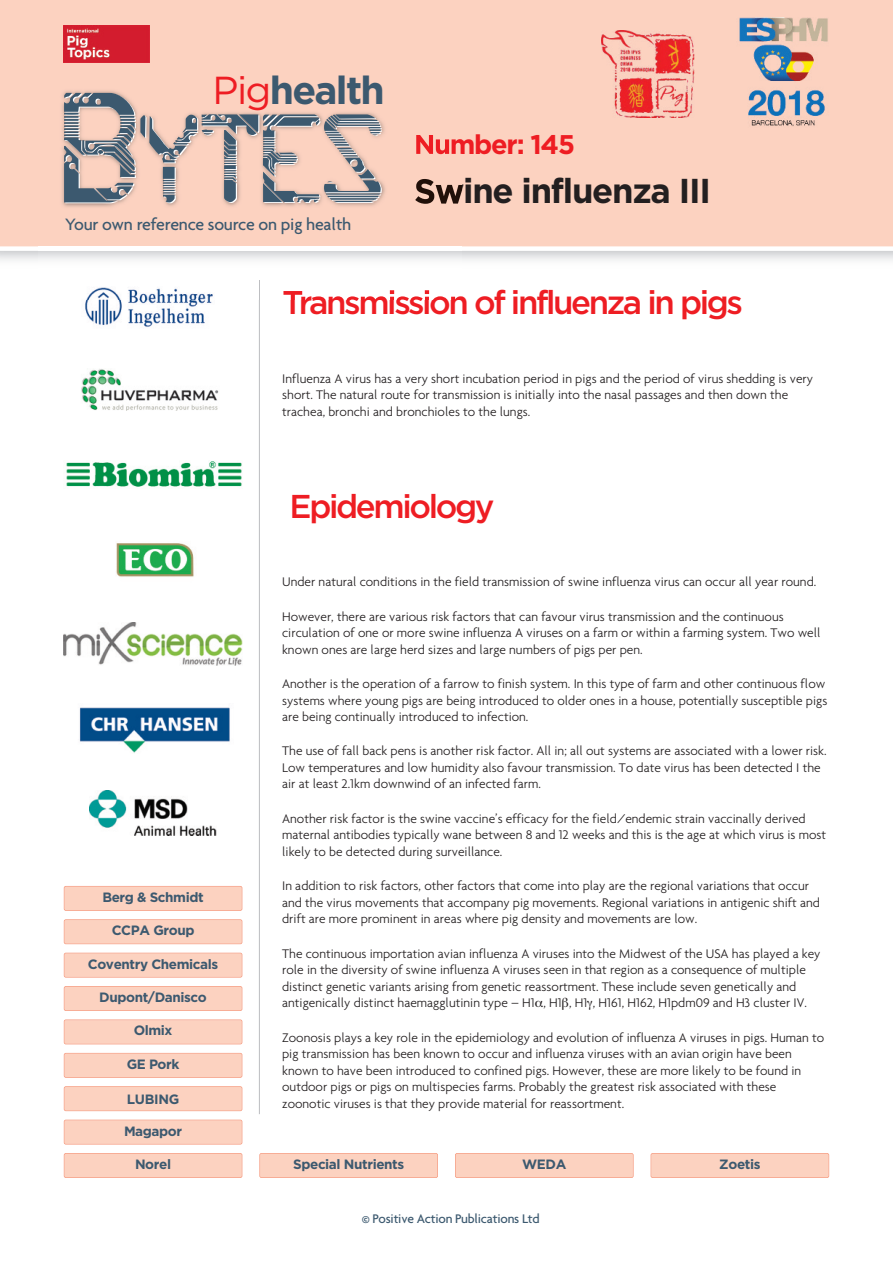
<style>
.page{position:relative;width:893px;height:1263px;background:#fff}
.page>*{position:absolute;margin:0;border:0;box-sizing:border-box;transform-origin:0 0}
.t1{font:127.5px "Circuit";letter-spacing:-.03em;color:#3c596f}
.t2{font:700 39px "Gotham";letter-spacing:-.045em;color:#3c596f}
.t3{font:700 34.5px "Gotham";letter-spacing:-.035em;color:#231f20}
.t4{font:500 33px "Gotham";letter-spacing:-.07em;color:#ee1d23}
.t5{font:700 27px "Gotham";letter-spacing:-.045em;color:#ee1d23}
.t6{font:500 17.85px "Agenda";letter-spacing:-.01em;color:#3c596f}
.t7{font:300 13.5px/16.5px "Agenda";color:#231f20}
.t8{font:700 13.5px "Gotham";letter-spacing:-.03em;color:#3c596f}
.t9{font:500 13.5px "Agenda";letter-spacing:-.015em;color:#3c596f}
.s1{font-weight:400;color:#ee1d23}
</style>
<div class="page">
<hr style="left:259px;top:281px;width:1px;height:833px;background:#bcbdc0">
<img style="left:85px;top:300px;width:127px;height:27px">
<img style="left:81px;top:369px;width:138px;height:42px">
<div style="left:651px;top:1154px;width:177px;height:23px;background:#fcd2c0"></div>
<div style="left:651px;top:1153px;width:178px;height:25px;border:2px solid #f6977a;border-radius:2px"></div>
<div style="left:65px;top:1154px;width:177px;height:23px;background:#fcd2c0"></div>
<div style="left:64px;top:1153px;width:178px;height:25px;border:2px solid #f6977a;border-radius:2px"></div>
<div style="left:260px;top:1154px;width:177px;height:23px;background:#fcd2c0"></div>
<div style="left:259px;top:1153px;width:179px;height:25px;border:2px solid #f6977a;border-radius:2px"></div>
<div style="left:65px;top:1054px;width:177px;height:23px;background:#fcd2c0"></div>
<div style="left:64px;top:1053px;width:178px;height:25px;border:2px solid #f6977a;border-radius:2px"></div>
<div style="left:65px;top:887px;width:177px;height:23px;background:#fcd2c0"></div>
<div style="left:64px;top:886px;width:178px;height:25px;border:2px solid #f6977a;border-radius:2px"></div>
<div style="left:65px;top:953px;width:177px;height:24px;background:#fcd2c0"></div>
<div style="left:64px;top:953px;width:178px;height:24px;border:2px solid #f6977a;border-radius:2px"></div>
<div style="left:65px;top:1120px;width:177px;height:24px;background:#fcd2c0"></div>
<div style="left:64px;top:1120px;width:178px;height:24px;border:2px solid #f6977a;border-radius:2px"></div>
<div style="left:456px;top:1154px;width:177px;height:23px;background:#fcd2c0"></div>
<div style="left:455px;top:1153px;width:179px;height:25px;border:2px solid #f6977a;border-radius:2px"></div>
<div style="left:65px;top:920px;width:177px;height:23px;background:#fcd2c0"></div>
<div style="left:64px;top:919px;width:178px;height:25px;border:2px solid #f6977a;border-radius:2px"></div>
<div style="left:65px;top:1020px;width:177px;height:23px;background:#fcd2c0"></div>
<div style="left:64px;top:1019px;width:178px;height:25px;border:2px solid #f6977a;border-radius:2px"></div>
<img style="left:79px;top:707px;width:151px;height:46px">
<img style="left:66px;top:461px;width:176px;height:26px">
<div style="left:65px;top:1087px;width:177px;height:23px;background:#fcd2c0"></div>
<div style="left:64px;top:1086px;width:178px;height:25px;border:2px solid #f6977a;border-radius:2px"></div>
<div style="left:0;top:0;width:893px;height:251px;background:#fcd2c0"></div>
<img style="left:39px;top:72px;width:423px;height:209px">
<img style="left:283px;top:290px;width:179px;height:10px">
<img style="left:86px;top:287px;width:127px;height:13px">
<img style="left:416px;top:134px;width:46px;height:20px">
<img style="left:415px;top:178px;width:47px;height:26px">
<img style="left:64px;top:25px;width:85px;height:38px">
<img style="left:116px;top:543px;width:78px;height:34px">
<img style="left:736px;top:18px;width:92px;height:111px">
<img style="left:601px;top:31px;width:93px;height:86px">
<div style="left:65px;top:987px;width:177px;height:23px;background:#fcd2c0"></div>
<div style="left:64px;top:986px;width:178px;height:25px;border:2px solid #f6977a;border-radius:2px"></div>
<img style="left:90px;top:791px;width:126px;height:44px">
<img style="left:64px;top:622px;width:178px;height:43px">
<h2 class="t2" style="left:213px;top:68px;width:174px"><span class="s1">Pig</span>health</h2>
<h1 class="t1" style="left:59px;top:83px;width:328px">Bytes</h1>
<h3 class="t6" style="left:65px;top:213px;width:288px">Your own reference source on pig health</h3>
<h3 class="t5" style="left:414px;top:129px;width:163px">Number: 145</h3>
<h3 class="t3" style="left:414px;top:171px;width:299px">Swine influenza III</h3>
<h3 class="t4" style="left:282px;top:291px;width:462px">Transmission of influenza in pigs</h3>
<p class="t7" style="left:282px;top:370px;width:532px">Influenza A virus has a very short incubation period in pigs and the period of virus shedding is very short. The natural route for transmission is initially into the nasal passages and then down the trachea, bronchi and bronchioles to the lungs.</p>
<p class="t8" style="left:102px;top:889px;width:103px">Berg &amp; Schmidt</p>
<p class="t8" style="left:112px;top:922px;width:84px">CCPA Group</p>
<p class="t8" style="left:88px;top:956px;width:132px">Coventry Chemicals</p>
<p class="t8" style="left:99px;top:989px;width:109px">Dupont/Danisco</p>
<p class="t8" style="left:134px;top:1023px;width:40px">Olmix</p>
<p class="t8" style="left:127px;top:1056px;width:54px">GE Pork</p>
<p class="t8" style="left:127px;top:1091px;width:54px">LUBING</p>
<p class="t8" style="left:124px;top:1123px;width:60px">Magapor</p>
<h3 class="t4" style="left:290px;top:494px;width:206px">Epidemiology</h3>
<p class="t7" style="left:282px;top:573px;width:536px">Under natural conditions in the field transmission of swine influenza virus can occur all year round.</p>
<p class="t7" style="left:282px;top:608px;width:540px">However, there are various risk factors that can favour virus transmission and the continuous circulation of one or more swine influenza A viruses on a farm or within a farming system. Two well known ones are large herd sizes and large numbers of pigs per pen.</p>
<p class="t7" style="left:282px;top:675px;width:547px">Another is the operation of a farrow to finish system. In this type of farm and other continuous flow systems where young pigs are being introduced to older ones in a house, potentially susceptible pigs are being continually introduced to infection.</p>
<p class="t7" style="left:282px;top:742px;width:546px">The use of fall back pens is another risk factor. All in; all out systems are associated with a lower risk.<br>Low temperatures and low humidity also favour transmission. To date virus has been detected I the air at least 2.1km downwind of an infected farm.</p>
<p class="t7" style="left:282px;top:810px;width:545px">Another risk factor is the swine vaccine’s efficacy for the field/endemic strain vaccinally derived maternal antibodies typically wane between 8 and 12 weeks and this is the age at which virus is most likely to be detected during surveillance.</p>
<p class="t7" style="left:282px;top:877px;width:539px">In addition to risk factors, other factors that come into play are the regional variations that occur and the virus movements that accompany pig movements. Regional variations in antigenic shift and drift are more prominent in areas where pig density and movements are low.</p>
<p class="t7" style="left:282px;top:945px;width:540px">The continuous importation avian influenza A viruses into the Midwest of the USA has played a key role in the diversity of swine influenza A viruses seen in that region as a consequence of multiple distinct genetic variants arising from genetic reassortment. These include seven genetically and antigenically distinct haemagglutinin type – H1 , H1 , H1 , H161, H162, H1pdm09 and H3 cluster IV.</p>
<p class="t7" style="left:282px;top:1028px;width:544px">Zoonosis plays a key role in the epidemiology and evolution of influenza A viruses in pigs. Human to pig transmission has been known to occur and influenza viruses with an avian origin have been known to have been introduced to confined pigs. However, these are more likely to be found in outdoor pigs or pigs on multispecies farms. Probably the greatest risk associated with these zoonotic viruses is that they provide material for reassortment.</p>
<p class="t8" style="left:135px;top:1156px;width:38px">Norel</p>
<p class="t8" style="left:293px;top:1156px;width:113px">Special Nutrients</p>
<p class="t8" style="left:719px;top:1156px;width:43px">Zoetis</p>
<p class="t8" style="left:522px;top:1156px;width:46px">WEDA</p>
<p class="t9" style="left:362px;top:1210px;width:179px">© Positive Action Publications Ltd</p>
</div>
